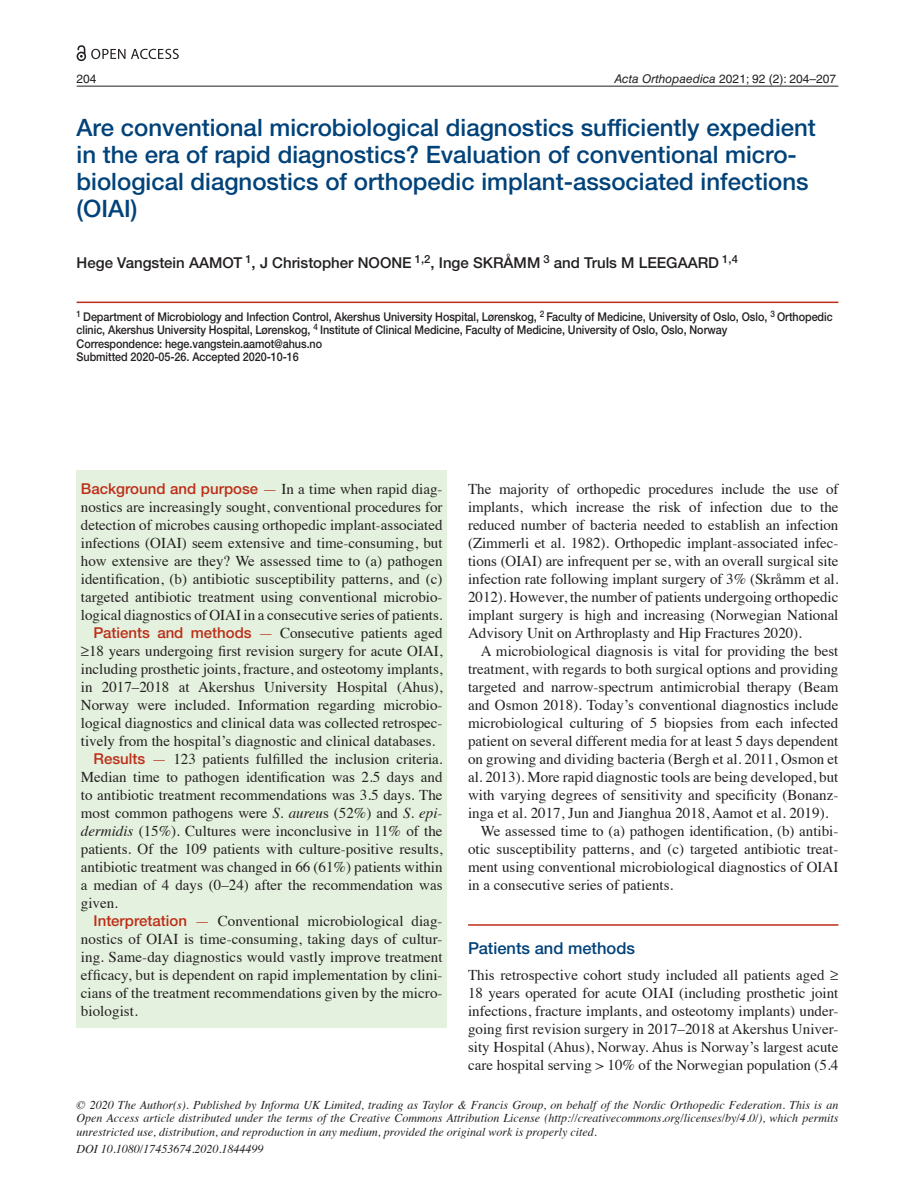
<style>
.page{position:relative;width:915px;height:1191px;background:#fff}
.page>*{position:absolute;margin:0;border:0;box-sizing:border-box;transform-origin:0 0}
.t1{font:500 24px/27px "Helvetica Neue LTW1 G";color:#004279}
.t2{font:500 16.5px "Helvetica Neue LTW1 G";color:#004279}
.t3{font:15px/18px "Times";color:#231f20;text-align:justify}
.t4{font:500 15px "Helvetica Neue LTW1 G";color:#231f20}
.t5{font:italic 12px/13.5px "Times";color:#231f20;text-align:justify}
.t6{font:500 12px/13.5px "Helvetica Neue LTW1 G";letter-spacing:-.005em;color:#231f20;scale:.9 1}
.t7{font:12px "Helvetica LT Std";color:#231f20}
.s1{font-style:italic}
.s2{font-family:"Helvetica Neue LTW1 G";font-weight:500;color:#bc2e18}
.s3{color:#bc2e18}
</style>
<div class="page">
<hr style="left:77px;top:86px;width:761px;height:1px;background:#231f20">
<div style="left:77px;top:470px;width:369px;height:558px;background:#e4f1de"></div>
<hr style="left:77px;top:301px;width:761px;height:2px;background:#bc2e18">
<hr style="left:468px;top:924px;width:370px;height:1px;background:#bc2e18">
<svg style="left:77px;top:45px;width:48px;height:16px"></svg>
<svg style="left:131px;top:49px;width:48px;height:10px"></svg>
<p class="t7" style="left:77px;top:72px;width:22px">204</p>
<p class="t7" style="left:614px;top:72px;width:223px"><span class="s1">Acta Orthopaedica</span> 2021; 92 (2): 204–207</p>
<h1 class="t1" style="left:77px;top:114px;width:740px">Are conventional microbiological diagnostics sufficiently expedient in the era of rapid diagnostics? Evaluation of conventional micro&shy;biological diagnostics of orthopedic implant-associated infections (OIAI)</h1>
<p class="t4" style="left:77px;top:254px;width:662px">Hege Vangstein AAMOT <sup>1</sup>, J Christopher NOONE <sup>1,2</sup>, Inge SKRÅMM <sup>3</sup> and Truls M LEEGAARD <sup>1,4</sup></p>
<p class="t6" style="left:77px;top:310px;width:841px"><sup>1</sup> Department of Microbiology and Infection Control, Akershus University Hospital, Lørenskog, <sup>2</sup> Faculty of Medicine, University of Oslo, Oslo, <sup>3</sup> Orthopedic clinic, Akershus University Hospital, Lørenskog, <sup>4</sup> Institute of Clinical Medicine, Faculty of Medicine, University of Oslo, Oslo, Norway<br>Correspondence: hege.vangstein.aamot@ahus.no<br>Submitted 2020-05-26. Accepted 2020-10-16</p>
<p class="t3" style="left:81px;top:478px;width:363px"><span class="s2">Background and purpose</span> <span class="s3">—</span> In a time when rapid diag-</p>
<p class="t3" style="left:81px;top:496px;width:363px">nostics are increasingly sought, conventional procedures for</p>
<p class="t3" style="left:81px;top:514px;width:363px">detection of microbes causing orthopedic implant-associated</p>
<p class="t3" style="left:81px;top:532px;width:363px">infections (OIAI) seem extensive and time-consuming, but</p>
<p class="t3" style="left:81px;top:550px;width:363px">how extensive are they? We assessed time to (a) pathogen</p>
<p class="t3" style="left:81px;top:568px;width:363px">identification, (b) antibiotic susceptibility patterns, and (c)</p>
<p class="t3" style="left:81px;top:586px;width:363px">targeted antibiotic treatment using conventional microbio-</p>
<p class="t3" style="left:81px;top:604px;width:363px">logical diagnostics of OIAI in a consecutive series of patients.</p>
<p class="t3" style="left:94px;top:622px;width:350px"><span class="s2">Patients and methods</span> <span class="s3">—</span> Consecutive patients aged</p>
<p class="t3" style="left:81px;top:640px;width:363px">≥18 years undergoing first revision surgery for acute OIAI,</p>
<p class="t3" style="left:81px;top:658px;width:363px">including prosthetic joints, fracture, and osteotomy implants,</p>
<p class="t3" style="left:81px;top:676px;width:363px">in 2017–2018 at Akershus University Hospital (Ahus),</p>
<p class="t3" style="left:81px;top:694px;width:363px">Norway were included. Information regarding microbio-</p>
<p class="t3" style="left:81px;top:712px;width:363px">logical diagnostics and clinical data was collected retrospec-</p>
<p class="t3" style="left:81px;top:730px;width:356px">tively from the hospital’s diagnostic and clinical databases.</p>
<p class="t3" style="left:94px;top:748px;width:350px"><span class="s2">Results</span> <span class="s3">—</span> 123 patients fulfilled the inclusion criteria.</p>
<p class="t3" style="left:81px;top:766px;width:363px">Median time to pathogen identification was 2.5 days and</p>
<p class="t3" style="left:81px;top:784px;width:363px">to antibiotic treatment recommendations was 3.5 days. The</p>
<p class="t3" style="left:81px;top:802px;width:363px">most common pathogens were <span class="s1">S. aureu</span>s (52%) and <span class="s1">S. epi-</span></p>
<p class="t3" style="left:81px;top:820px;width:363px"><span class="s1">dermidis</span> (15%). Cultures were inconclusive in 11% of the</p>
<p class="t3" style="left:81px;top:838px;width:363px">patients. Of the 109 patients with culture-positive results,</p>
<p class="t3" style="left:81px;top:856px;width:363px">antibiotic treatment was changed in 66 (61%) patients within</p>
<p class="t3" style="left:81px;top:874px;width:363px">a median of 4 days (0–24) after the recommendation was</p>
<p class="t3" style="left:81px;top:892px;width:39px">given.</p>
<p class="t3" style="left:94px;top:910px;width:350px"><span class="s2">Interpretation</span> <span class="s3">—</span> Conventional microbiological diag-</p>
<p class="t3" style="left:81px;top:928px;width:363px">nostics of OIAI is time-consuming, taking days of cultur-</p>
<p class="t3" style="left:81px;top:946px;width:363px">ing. Same-day diagnostics would vastly improve treatment</p>
<p class="t3" style="left:81px;top:964px;width:363px">efficacy, but is dependent on rapid implementation by clini-</p>
<p class="t3" style="left:81px;top:982px;width:363px">cians of the treatment recommendations given by the micro-</p>
<p class="t3" style="left:81px;top:1000px;width:58px">biologist.</p>
<p class="t3" style="left:468px;top:478px;width:372px">The majority of orthopedic procedures include the use of implants, which increase the risk of infection due to the reduced number of bacteria needed to establish an infection (Zimmerli et al. 1982). Orthopedic implant-associated infec&shy;tions (OIAI) are infrequent per se, with an overall surgical site infection rate following implant surgery of 3% (Skråmm et al.<br>2012). However, the number of patients undergoing orthopedic implant surgery is high and increasing (Norwegian National Advisory Unit on Arthroplasty and Hip Fractures 2020).</p>
<p class="t3" style="left:480px;top:640px;width:359px">A microbiological diagnosis is vital for providing the best</p>
<p class="t3" style="left:468px;top:658px;width:371px">treatment, with regards to both surgical options and providing</p>
<p class="t3" style="left:468px;top:676px;width:371px">targeted and narrow-spectrum antimicrobial therapy (Beam</p>
<p class="t3" style="left:468px;top:694px;width:371px">and Osmon 2018). Today’s conventional diagnostics include</p>
<p class="t3" style="left:468px;top:712px;width:371px">microbiological culturing of 5 biopsies from each infected</p>
<p class="t3" style="left:468px;top:730px;width:371px">patient on several different media for at least 5 days dependent</p>
<p class="t3" style="left:468px;top:748px;width:371px">on growing and dividing bacteria (Bergh et al. 2011, Osmon et</p>
<p class="t3" style="left:468px;top:766px;width:371px">al. 2013). More rapid diagnostic tools are being developed, but</p>
<p class="t3" style="left:468px;top:784px;width:371px">with varying degrees of sensitivity and specificity (Bonanz-</p>
<p class="t3" style="left:468px;top:802px;width:361px">inga et al. 2017, Jun and Jianghua 2018, Aamot et al. 2019).</p>
<p class="t3" style="left:480px;top:820px;width:359px">We assessed time to (a) pathogen identification, (b) antibi-</p>
<p class="t3" style="left:468px;top:838px;width:371px">otic susceptibility patterns, and (c) targeted antibiotic treat-</p>
<p class="t3" style="left:468px;top:856px;width:371px">ment using conventional microbiological diagnostics of OIAI</p>
<p class="t3" style="left:468px;top:874px;width:206px">in a consecutive series of patients.</p>
<p class="t2" style="left:468px;top:938px;width:168px">Patients and methods</p>
<p class="t3" style="left:468px;top:964px;width:371px">This retrospective cohort study included all patients aged ≥ 18 years operated for acute OIAI (including prosthetic joint infections, fracture implants, and osteotomy implants) under&shy;going first revision surgery in 2017–2018 at Akershus Univer&shy;sity Hospital (Ahus), Norway. Ahus is Norway’s largest acute care hospital serving &gt; 10% of the Norwegian population (5.4</p>
<p class="t5" style="left:77px;top:1097px;width:763px">© 2020 The Author(s). Published by Informa UK Limited, trading as Taylor &amp; Francis Group, on behalf of the Nordic Orthopedic Federation. This is an Open Access article distributed under the terms of the Creative Commons Attribution License (http://creativecommons.org/licenses/by/4.0/), which permits unrestricted use, distribution, and reproduction in any medium, provided the original work is properly cited.</p>
<p class="t5" style="left:77px;top:1142px;width:188px">DOI 10.1080/17453674.2020.1844499</p>
</div>
